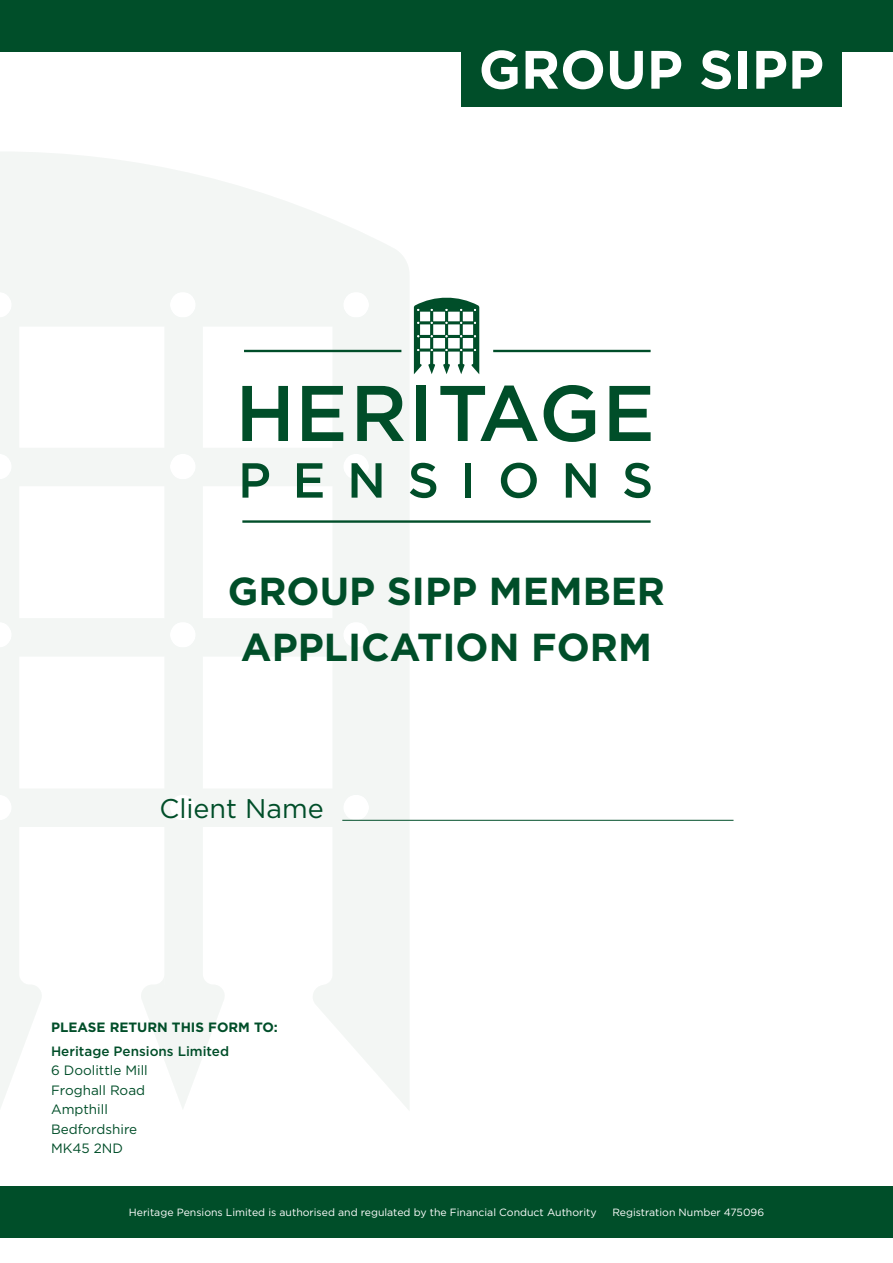
<style>
.page{position:relative;width:893px;height:1263px;background:#fff}
.page>*{position:absolute;margin:0;border:0;box-sizing:border-box;transform-origin:0 0}
.t1{font:700 54px "Gotham";color:#fff}
.t2{font:700 39px/55.5px "Gotham";color:#004e29;text-align:center}
.t3{font:27px "Gotham";color:#004e29}
.t4{font:13.5px "Gotham";color:#004e29}
.t5{font:700 13.5px "Gotham";color:#004e29}
.t6{font:500 13.5px "Gotham";color:#004e29}
.t7{font:10.5px "Gotham";color:#fff}
</style>
<div class="page">
<div style="left:0;top:1186px;width:893px;height:51px;background:#004e29"></div>
<svg style="left:0;top:152px;width:410px;height:958px"></svg>
<svg style="left:0;top:292px;width:12px;height:25px"></svg>
<svg style="left:169px;top:292px;width:27px;height:25px"></svg>
<svg style="left:343px;top:292px;width:27px;height:25px"></svg>
<svg style="left:0;top:454px;width:12px;height:25px"></svg>
<svg style="left:169px;top:454px;width:27px;height:25px"></svg>
<svg style="left:0;top:622px;width:12px;height:25px"></svg>
<svg style="left:169px;top:622px;width:27px;height:25px"></svg>
<svg style="left:343px;top:622px;width:27px;height:25px"></svg>
<svg style="left:0;top:795px;width:12px;height:25px"></svg>
<svg style="left:169px;top:795px;width:27px;height:25px"></svg>
<svg style="left:343px;top:795px;width:27px;height:25px"></svg>
<hr style="left:342px;top:820px;width:391px;height:1px;background:#004e29">
<div style="left:0;top:0;width:893px;height:51px;background:#004e29"></div>
<svg style="left:242px;top:386px;width:46px;height:55px"></svg>
<svg style="left:302px;top:386px;width:41px;height:55px"></svg>
<svg style="left:357px;top:386px;width:47px;height:55px"></svg>
<div style="left:416px;top:386px;width:10px;height:55px;background:#004e29"></div>
<svg style="left:440px;top:385px;width:98px;height:56px"></svg>
<svg style="left:544px;top:385px;width:51px;height:57px"></svg>
<svg style="left:609px;top:386px;width:42px;height:55px"></svg>
<svg style="left:242px;top:463px;width:27px;height:35px"></svg>
<svg style="left:297px;top:463px;width:26px;height:35px"></svg>
<svg style="left:343px;top:454px;width:38px;height:44px"></svg>
<svg style="left:410px;top:463px;width:26px;height:35px"></svg>
<div style="left:465px;top:463px;width:6px;height:35px;background:#004e29"></div>
<svg style="left:501px;top:463px;width:36px;height:35px"></svg>
<svg style="left:566px;top:463px;width:30px;height:35px"></svg>
<svg style="left:624px;top:463px;width:27px;height:35px"></svg>
<hr style="left:242px;top:520px;width:409px;height:3px;background:#004e29">
<hr style="left:244px;top:350px;width:157px;height:2px;background:#004e29">
<hr style="left:493px;top:350px;width:158px;height:2px;background:#004e29">
<svg style="left:414px;top:297px;width:65px;height:77px"></svg>
<div style="left:461px;top:0;width:381px;height:106px;background:#004e29"></div>
<p class="t1" style="left:479px;top:38px;width:347px">GROUP SIPP</p>
<p class="t2" style="left:228px;top:563px;width:439px">GROUP SIPP MEMBER<br>APPLICATION FORM</p>
<p class="t3" style="left:159px;top:793px;width:166px">Client Name</p>
<p class="t5" style="left:51px;top:1019px;width:228px">PLEASE RETURN THIS FORM TO:</p>
<p class="t6" style="left:51px;top:1043px;width:180px">Heritage Pensions Limited</p>
<p class="t4" style="left:51px;top:1063px;width:98px">6 Doolittle Mill</p>
<p class="t4" style="left:51px;top:1082px;width:96px">Froghall Road</p>
<p class="t4" style="left:51px;top:1102px;width:58px">Ampthill</p>
<p class="t4" style="left:51px;top:1121px;width:88px">Bedfordshire</p>
<p class="t4" style="left:51px;top:1141px;width:74px">MK45 2ND</p>
<p class="t7" style="left:129px;top:1206px;width:469px">Heritage Pensions Limited is authorised and regulated by the Financial Conduct Authority</p>
<p class="t7" style="left:612px;top:1206px;width:153px">Registration Number 475096</p>
</div>
